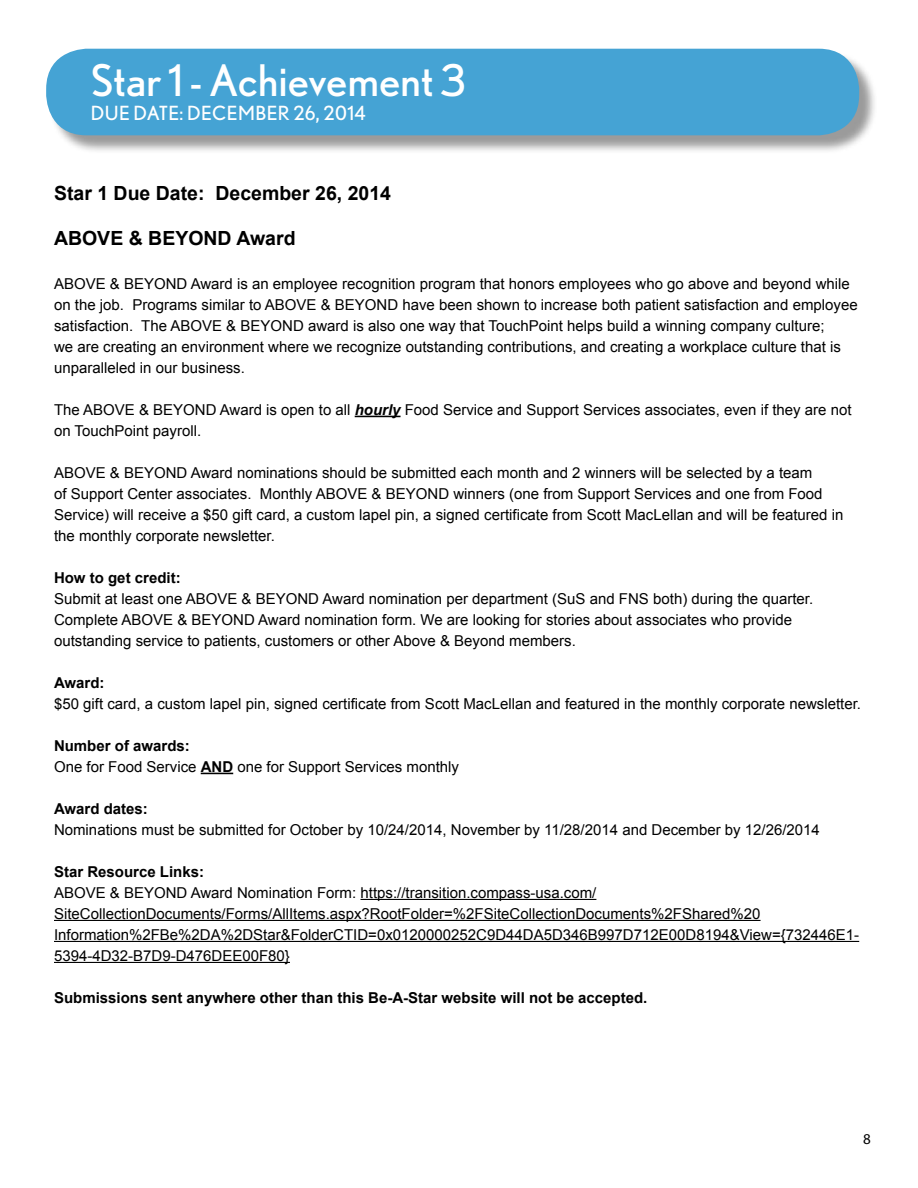
<style>
.page{position:relative;width:918px;height:1188px;background:#fff}
.page>*{position:absolute;margin:0;border:0;box-sizing:border-box;transform-origin:0 0}
.t1{font:43.5px "Nobel";color:#fff}
.t2{font:700 19.5px "Arial";color:#000}
.t3{font:19.5px "Nobel";letter-spacing:.02em;color:#fff}
.t4{font:15px/21px "Arial";color:#000}
.t5{font:700 15px "Arial";color:#000}
.t6{font:15px "Myriad Pro";color:#000}
.s1{font-weight:700;font-style:italic}
.s2{font-weight:700}
</style>
<div class="page">
<hr style="left:355px;top:416px;width:46px;height:1px;background:#000">
<hr style="left:201px;top:773px;width:32px;height:1px;background:#000">
<hr style="left:360px;top:899px;width:236px;height:1px;background:#000">
<hr style="left:54px;top:920px;width:707px;height:1px;background:#000">
<hr style="left:54px;top:941px;width:805px;height:1px;background:#000">
<hr style="left:54px;top:962px;width:236px;height:1px;background:#000">
<div style="left:48px;top:51px;width:830px;height:103px;background:#000;opacity:.4"></div>
<div style="left:46px;top:49px;width:813px;height:86px;background:#45a3d4;border-radius:40px"></div>
<h1 class="t1" style="left:91px;top:56px;width:377px">STAR 1 - ACHIEVEMENT 3</h1>
<h2 class="t3" style="left:91px;top:101px;width:276px">DUE DATE: DECEMBER 26, 2014</h2>
<h2 class="t2" style="left:54px;top:180px;width:339px">Star 1 Due Date: December 26, 2014</h2>
<h2 class="t2" style="left:54px;top:226px;width:243px">ABOVE &amp; BEYOND Award</h2>
<p class="t4" style="left:54px;top:273px;width:805px">ABOVE &amp; BEYOND Award is an employee recognition program that honors employees who go above and beyond while on the job. Programs similar to ABOVE &amp; BEYOND have been shown to increase both patient satisfaction and employee satisfaction. The ABOVE &amp; BEYOND award is also one way that TouchPoint helps build a winning company culture;<br>we are creating an environment where we recognize outstanding contributions, and creating a workplace culture that is unparalleled in our business.</p>
<p class="t4" style="left:54px;top:399px;width:799px">The ABOVE &amp; BEYOND Award is open to all <span class="s1">hourly</span> Food Service and Support Services associates, even if they are not on TouchPoint payroll.</p>
<p class="t4" style="left:54px;top:462px;width:791px">ABOVE &amp; BEYOND Award nominations should be submitted each month and 2 winners will be selected by a team<br>of Support Center associates. Monthly ABOVE &amp; BEYOND winners (one from Support Services and one from Food Service) will receive a $50 gift card, a custom lapel pin, a signed certificate from Scott MacLellan and will be featured in the monthly corporate newsletter.</p>
<p class="t5" style="left:54px;top:568px;width:128px">How to get credit:</p>
<p class="t4" style="left:54px;top:588px;width:761px">Submit at least one ABOVE &amp; BEYOND Award nomination per department (SuS and FNS both) during the quarter.<br>Complete ABOVE &amp; BEYOND Award nomination form. We are looking for stories about associates who provide outstanding service to patients, customers or other Above &amp; Beyond members.</p>
<p class="t5" style="left:54px;top:673px;width:52px">Award:</p>
<p class="t4" style="left:54px;top:693px;width:809px">$50 gift card, a custom lapel pin, signed certificate from Scott MacLellan and featured in the monthly corporate newsletter.</p>
<p class="t4" style="left:54px;top:735px;width:407px"><span class="s2">Number of awards:<br></span>One for Food Service <span class="s2">AND</span> one for Support Services monthly</p>
<p class="t5" style="left:54px;top:799px;width:95px">Award dates:</p>
<p class="t4" style="left:54px;top:819px;width:767px">Nominations must be submitted for October by 10/24/2014, November by 11/28/2014 and December by 12/26/2014</p>
<p class="t5" style="left:54px;top:862px;width:152px">Star Resource Links:</p>
<p class="t4" style="left:54px;top:882px;width:807px">ABOVE &amp; BEYOND Award Nomination Form: https://transition.compass-usa.com/ SiteCollectionDocuments/Forms/AllItems.aspx?RootFolder=%2FSiteCollectionDocuments%2FShared%20<br>Information%2FBe%2DA%2DStar&amp;FolderCTID=0x0120000252C9D44DA5D346B997D712E00D8194&amp;View={732446E1- 5394-4D32-B7D9-D476DEE00F80}</p>
<p class="t5" style="left:54px;top:988px;width:595px">Submissions sent anywhere other than this Be-A-Star website will not be accepted.</p>
<p class="t6" style="left:863px;top:1130px;width:9px">8</p>
</div>
